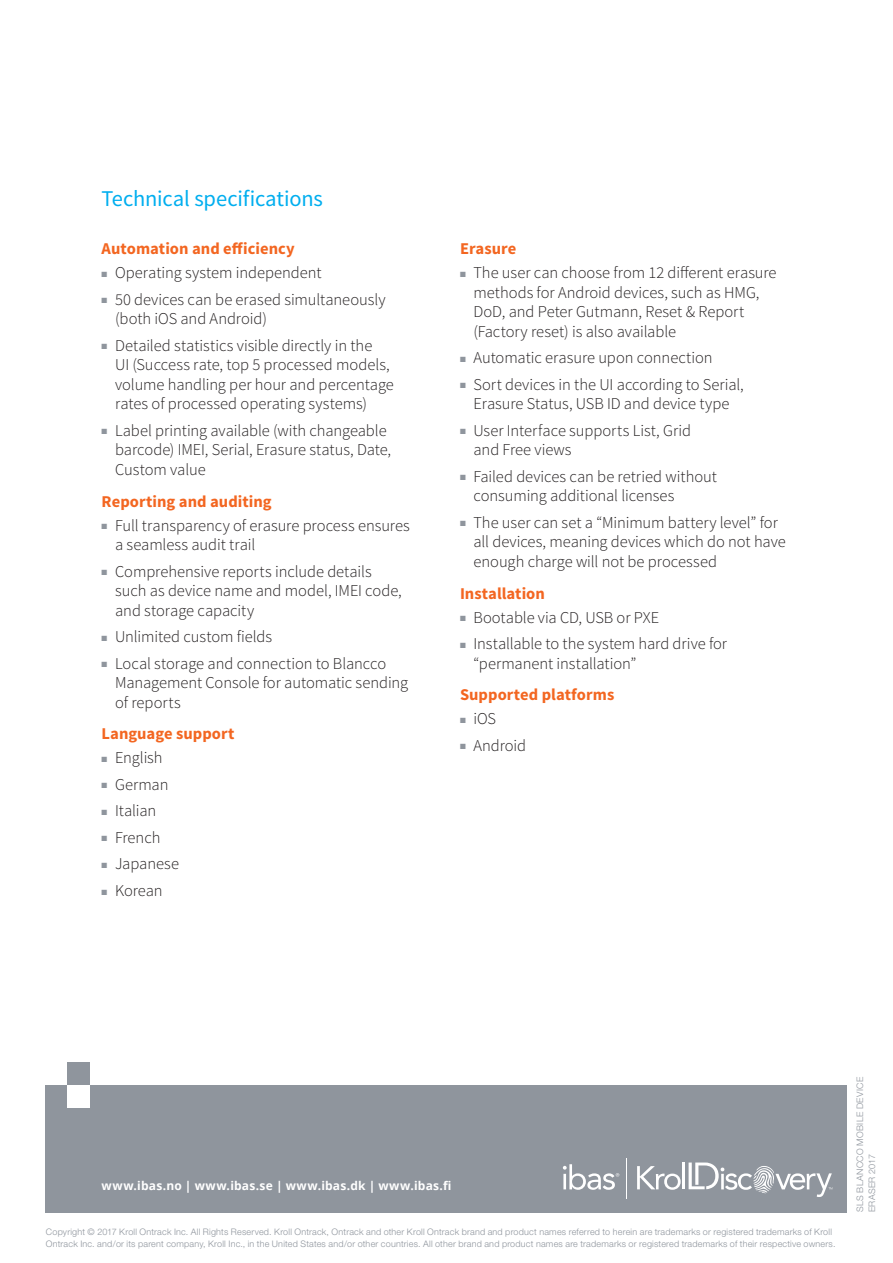
<style>
.page{position:relative;width:893px;height:1263px;background:#fff}
.page>*{position:absolute;margin:0;border:0;box-sizing:border-box;transform-origin:0 0}
.Subhead_Level_1{font:22.5px "Source Sans Pro";letter-spacing:-.01em;color:#00aeef}
.t1{font:300 16.5px/19.5px "Source Sans Pro";letter-spacing:-.005em;color:#231f20}
.Subhead_Level_2{font:700 16.5px "Source Sans Pro";color:#f36621}
.Contact_InfoWhite_OS{font:700 12px "Open Sans";letter-spacing:.02em;color:#fff}
.Form_Code{font:300 9px/12px "Helvetica Neue";letter-spacing:.025em;color:#8f959d}
.s1{color:#8f959d}
</style>
<div class="page">
<div style="left:46px;top:1085px;width:801px;height:127px;background:#8f959d"></div>
<div style="left:67px;top:1062px;width:23px;height:23px;background:#8f959d"></div>
<div style="left:67px;top:1085px;width:23px;height:23px;background:#fff"></div>
<svg style="left:637px;top:1166px;width:44px;height:24px"></svg>
<hr style="left:682px;top:1162px;width:3px;height:27px;background:#fff">
<svg style="left:689px;top:1162px;width:143px;height:35px"></svg>
<svg style="left:563px;top:1164px;width:56px;height:26px"></svg>
<hr style="left:626px;top:1158px;width:1px;height:40px;background:#fff">
<p class="Subhead_Level_1" style="left:102px;top:184px;width:223px">Technical specifications</p>
<p class="Subhead_Level_2" style="left:102px;top:238px;width:195px">Automation and efficiency</p>
<p class="t1" style="left:102px;top:263px;width:221px"><span class="s1">■</span> Operating system independent</p>
<p class="t1" style="left:115px;top:290px;width:272px;text-indent:-14px"><span class="s1">■</span> 50 devices can be erased simultaneously (both iOS and Android)</p>
<p class="t1" style="left:115px;top:336px;width:280px;text-indent:-14px"><span class="s1">■</span> Detailed statistics visible directly in the<br>UI (Success rate, top 5 processed models, volume handling per hour and percentage rates of processed operating systems)</p>
<p class="t1" style="left:115px;top:421px;width:278px;text-indent:-14px"><span class="s1">■</span> Label printing available (with changeable barcode) IMEI, Serial, Erasure status, Date,<br>Custom value</p>
<p class="Subhead_Level_2" style="left:102px;top:490px;width:171px">Reporting and auditing</p>
<p class="t1" style="left:115px;top:515px;width:296px;text-indent:-14px"><span class="s1">■</span> Full transparency of erasure process ensures a seamless audit trail</p>
<p class="t1" style="left:115px;top:561px;width:288px;text-indent:-14px"><span class="s1">■</span> Comprehensive reports include details such as device name and model, IMEI code, and storage capacity</p>
<p class="t1" style="left:102px;top:627px;width:172px"><span class="s1">■</span> Unlimited custom fields</p>
<p class="t1" style="left:115px;top:653px;width:295px;text-indent:-14px"><span class="s1">■</span> Local storage and connection to Blancco<br>Management Console for automatic sending of reports</p>
<p class="Subhead_Level_2" style="left:102px;top:723px;width:134px">Language support</p>
<p class="t1" style="left:102px;top:748px;width:63px"><span class="s1">■</span> English</p>
<p class="t1" style="left:102px;top:775px;width:68px"><span class="s1">■</span> German</p>
<p class="t1" style="left:102px;top:801px;width:56px"><span class="s1">■</span> Italian</p>
<p class="t1" style="left:102px;top:828px;width:60px"><span class="s1">■</span> French</p>
<p class="t1" style="left:102px;top:854px;width:79px"><span class="s1">■</span> Japanese</p>
<p class="t1" style="left:102px;top:881px;width:62px"><span class="s1">■</span> Korean</p>
<p class="Subhead_Level_2" style="left:460px;top:238px;width:58px">Erasure</p>
<p class="t1" style="left:473px;top:263px;width:305px;text-indent:-14px"><span class="s1">■</span> The user can choose from 12 different erasure methods for Android devices, such as HMG, DoD, and Peter Gutmann, Reset &amp; Report (Factory reset) is also available</p>
<p class="t1" style="left:460px;top:348px;width:254px"><span class="s1">■</span> Automatic erasure upon connection</p>
<p class="t1" style="left:460px;top:375px;width:285px;text-align:center"><span class="s1">■</span> Sort devices in the UI according to Serial,<br>Erasure Status, USB ID and device type</p>
<p class="t1" style="left:473px;top:421px;width:219px;text-indent:-14px"><span class="s1">■</span> User Interface supports List, Grid and Free views</p>
<p class="t1" style="left:473px;top:467px;width:245px;text-indent:-14px"><span class="s1">■</span> Failed devices can be retried without consuming additional licenses</p>
<p class="t1" style="left:473px;top:513px;width:314px;text-indent:-14px"><span class="s1">■</span> The user can set a “Minimum battery level” for all devices, meaning devices which do not have enough charge will not be processed</p>
<p class="Subhead_Level_2" style="left:460px;top:582px;width:86px">Installation</p>
<p class="t1" style="left:460px;top:607px;width:201px"><span class="s1">■</span> Bootable via CD, USB or PXE</p>
<p class="t1" style="left:473px;top:634px;width:255px;text-indent:-14px"><span class="s1">■</span> Installable to the system hard drive for “permanent installation”</p>
<p class="Subhead_Level_2" style="left:460px;top:684px;width:156px">Supported platforms</p>
<p class="t1" style="left:460px;top:709px;width:38px"><span class="s1">■</span> iOS</p>
<p class="t1" style="left:460px;top:736px;width:68px"><span class="s1">■</span> Android</p>
<p class="Contact_InfoWhite_OS" style="left:102px;top:1177px;width:351px">www.ibas.no | www.ibas.se | www.ibas.dk | www.ibas.fi</p>
<p class="Form_Code" style="left:46px;top:1226px;width:791px">Copyright © 2017 Kroll Ontrack Inc. All Rights Reserved. Kroll Ontrack, Ontrack and other Kroll Ontrack brand and product names referred to herein are trademarks or registered trademarks of Kroll<br>Ontrack Inc. and/or its parent company, Kroll Inc., in the United States and/or other countries. All other brand and product names are trademarks or registered trademarks of their respective owners.</p>
<p class="Form_Code" style="left:854px;top:1212px;width:137px;rotate:-90deg">SLS BLANCCO MOBILE DEVICE<br>ERASER 2017</p>
</div>
